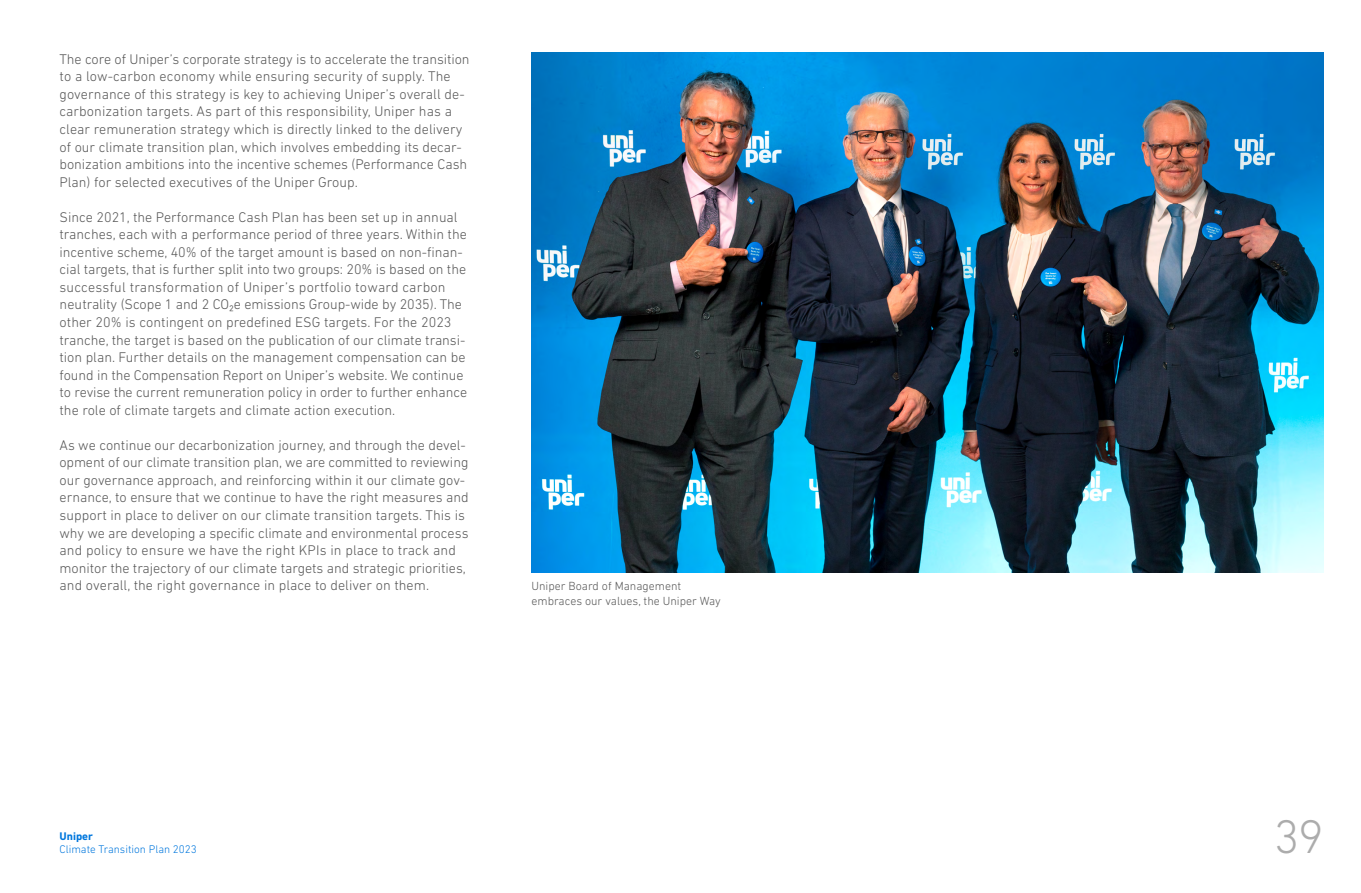
<style>
.page{position:relative;width:1361px;height:893px;background:#fff}
.page>*{position:absolute;margin:0;border:0;box-sizing:border-box;transform-origin:0 0}
.t1{font:300 48px "DIN Next LT Pro";color:#acacac}
.t2{font:300 14.25px/17.5px "DIN Next LT Pro";color:#575757}
.t3{font:300 12px/15px "DIN Next LT Pro";color:#575757}
.t4{font:300 11.25px "DIN Next LT Pro";color:#07d}
.t5{font:700 11.25px "DIN Next LT Pro";color:#07d}
</style>
<div class="page">
<img style="left:531px;top:52px;width:792px;height:520px">
<p class="t2" style="left:60px;top:50px;width:411px">The core of Uniper’s corporate strategy is to accelerate the transition to a low-carbon economy while ensuring security of supply. The governance of this strategy is key to achieving Uniper’s overall de&shy;carbonization targets. As part of this responsibility, Uniper has a clear remuneration strategy which is directly linked to the delivery of our climate transition plan, which involves embedding its decar&shy;bonization ambitions into the incentive schemes (Performance Cash Plan) for selected executives of the Uniper Group.</p>
<p class="t2" style="left:60px;top:208px;width:409px">Since 2021, the Performance Cash Plan has been set up in annual tranches, each with a performance period of three years. Within the incentive scheme, 40% of the target amount is based on non-finan&shy;cial targets, that is further split into two groups: 20% is based on the successful transformation of Uniper’s portfolio toward carbon neutrality (Scope 1 and 2 CO₂e emissions Group-wide by 2035). The other 20% is contingent on predefined ESG targets. For the 2023 tranche, the target is based on the publication of our climate transi&shy;tion plan. Further details on the management compensation can be found in the Compensation Report on Uniper’s website. We continue to revise the current remuneration policy in order to further enhance the role of climate targets and climate action execution.</p>
<p class="t2" style="left:60px;top:436px;width:411px">As we continue our decarbonization journey, and through the devel&shy;opment of our climate transition plan, we are committed to reviewing our governance approach, and reinforcing within it our climate gov&shy;ernance, to ensure that we continue to have the right measures and support in place to deliver on our climate transition targets. This is why we are developing a specific climate and environmental process and policy to ensure we have the right KPIs in place to track and monitor the trajectory of our climate targets and strategic priorities, and overall, the right governance in place to deliver on them.</p>
<p class="t3" style="left:531px;top:578px;width:191px">Uniper Board of Management embraces our values, the Uniper Way</p>
<p class="t5" style="left:60px;top:830px;width:35px">Uniper</p>
<p class="t4" style="left:60px;top:843px;width:139px">Climate Transition Plan 2023</p>
<h1 class="t1" style="left:1273px;top:809px;width:52px">39</h1>
</div>
